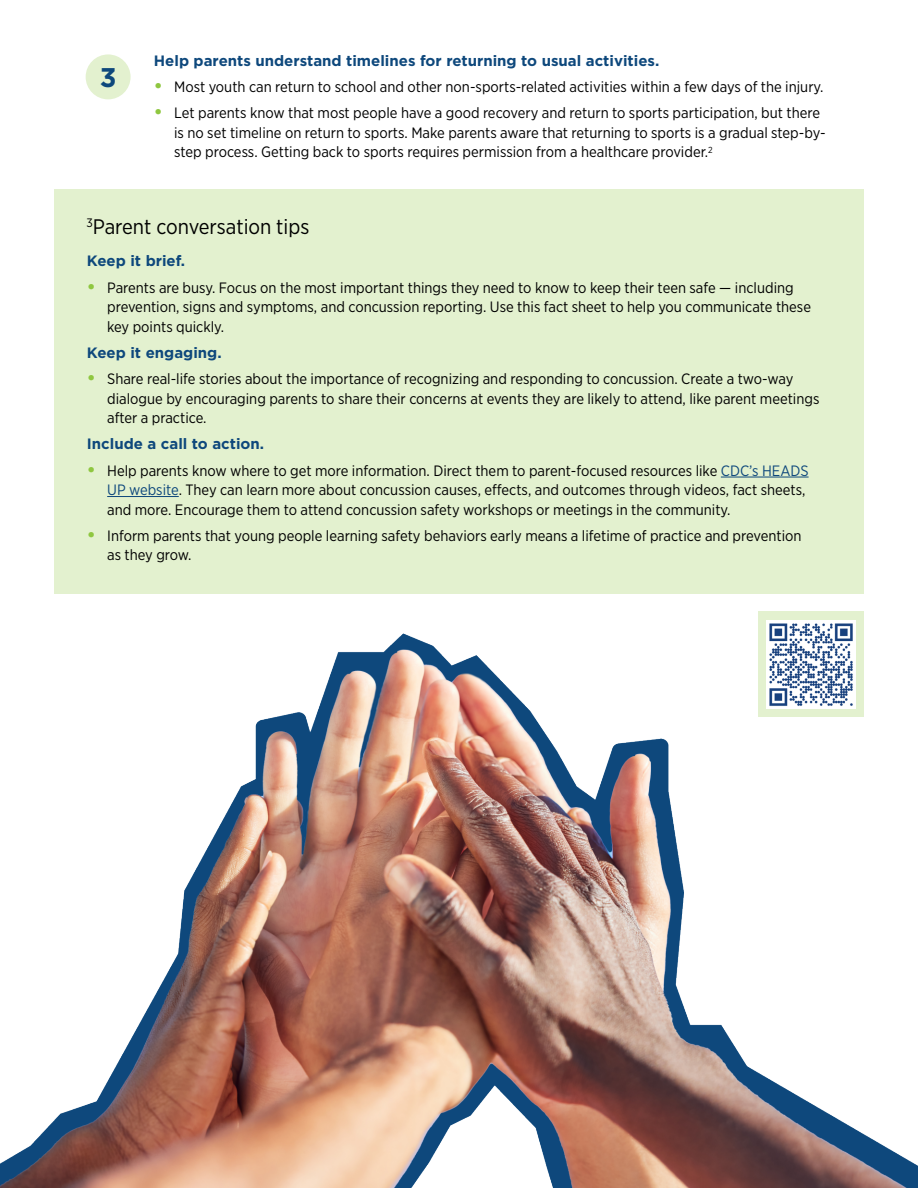
<style>
.page{position:relative;width:918px;height:1188px;background:#fff}
.page>*{position:absolute;margin:0;border:0;box-sizing:border-box;transform-origin:0 0}
.t1{font:700 27px "Gotham";color:#0e487c}
.t2{font:21px "Gotham Narrow";color:#000}
.t3{font:700 18px/26.2px "Gotham";color:#8fc740}
.t4{font:15px/19.5px "Gotham Narrow";color:#000}
.t5{font:700 15px "Gotham";color:#0e487c}
.s1{color:#0e487c}
</style>
<div class="page">
<div style="left:86px;top:54px;width:45px;height:45px;background:#e3f1cf;border-radius:50%"></div>
<div style="left:54px;top:189px;width:810px;height:404px;background:#e3f1cf"></div>
<hr style="left:721px;top:477px;width:88px;height:1px;background:#0e487c">
<hr style="left:107px;top:496px;width:72px;height:1px;background:#0e487c">
<img style="left:0;top:633px;width:918px;height:555px">
<div style="left:758px;top:611px;width:106px;height:106px;background:#e3f1cf"></div>
<img style="left:767px;top:620px;width:88px;height:88px">
<h1 class="t1" style="left:100px;top:59px;width:18px">3</h1>
<p class="t5" style="left:154px;top:51px;width:507px">Help parents understand timelines for returning to usual activities.</p>
<p class="t4" style="left:174px;top:74px;width:651px;line-height:26.2px">Most youth can return to school and other non-sports-related activities within a few days of the injury.<br>Let parents know that most people have a good recovery and return to sports participation, but there</p>
<p class="t4" style="left:174px;top:123px;width:653px">is no set timeline on return to sports. Make parents aware that returning to sports is a gradual step-by&shy;step process. Getting back to sports requires permission from a healthcare provider.<sup>2</sup></p>
<p class="t3" style="left:154px;top:73px;width:10px">• •</p>
<h2 class="t2" style="left:86px;top:214px;width:225px"><sup>3</sup>Parent conversation tips</h2>
<p class="t5" style="left:87px;top:251px;width:100px">Keep it brief.</p>
<p class="t4" style="left:107px;top:277px;width:705px">Parents are busy. Focus on the most important things they need to know to keep their teen safe — including prevention, signs and symptoms, and concussion reporting. Use this fact sheet to help you communicate these key points quickly.</p>
<p class="t5" style="left:87px;top:343px;width:136px">Keep it engaging.</p>
<p class="t4" style="left:107px;top:369px;width:714px">Share real-life stories about the importance of recognizing and responding to concussion. Create a two-way dialogue by encouraging parents to share their concerns at events they are likely to attend, like parent meetings after a practice.</p>
<p class="t5" style="left:87px;top:434px;width:179px">Include a call to action.</p>
<p class="t4" style="left:107px;top:460px;width:703px">Help parents know where to get more information. Direct them to parent-focused resources like <span class="s1">CDC’s HEADS<br>UP website</span>. They can learn more about concussion causes, effects, and outcomes through videos, fact sheets, and more. Encourage them to attend concussion safety workshops or meetings in the community.</p>
<p class="t4" style="left:107px;top:525px;width:696px">Inform parents that young people learning safety behaviors early means a lifetime of practice and prevention as they grow.</p>
<p class="t3" style="left:87px;top:273px;width:10px">•</p>
<p class="t3" style="left:87px;top:364px;width:10px">•</p>
<p class="t3" style="left:87px;top:456px;width:10px">•</p>
<p class="t3" style="left:87px;top:521px;width:10px">•</p>
</div>
